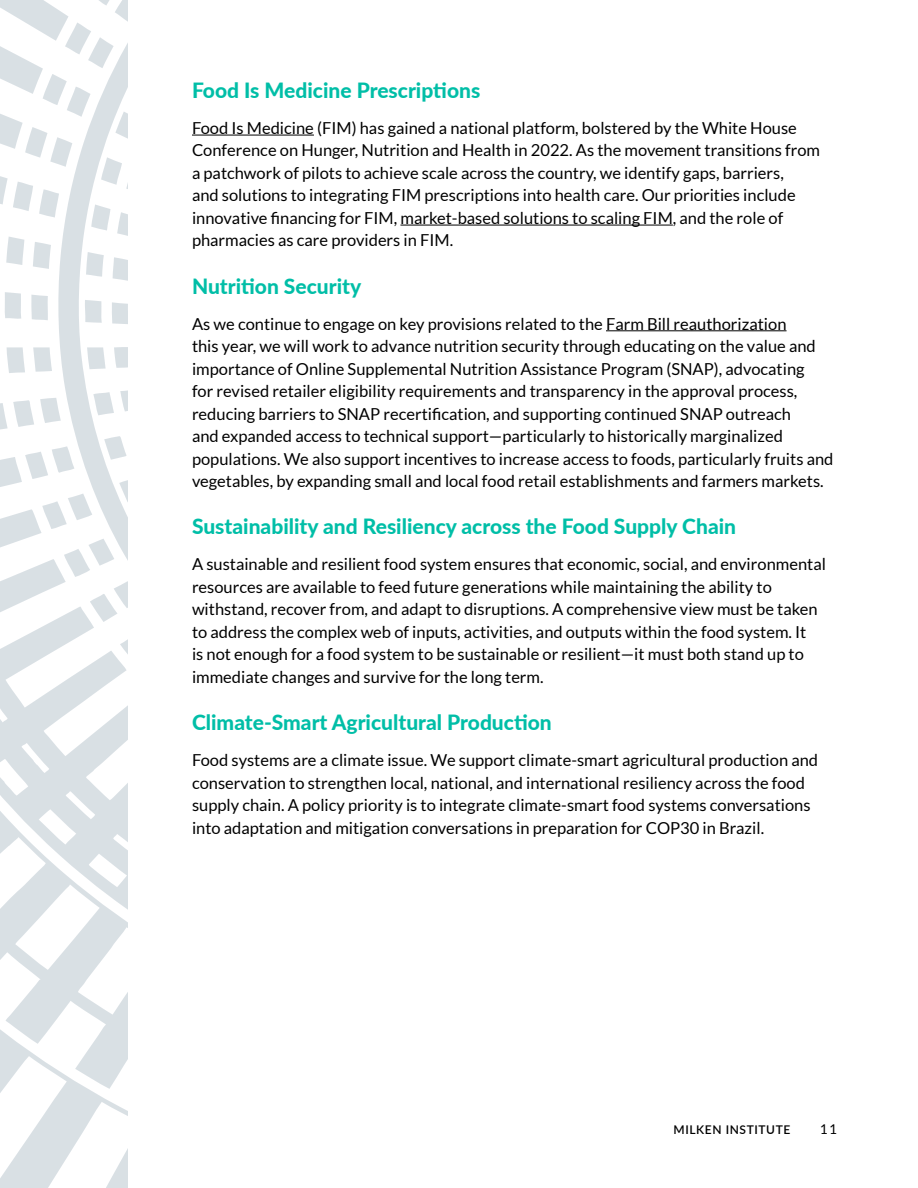
<style>
.page{position:relative;width:918px;height:1188px;background:#fff}
.page>*{position:absolute;margin:0;border:0;box-sizing:border-box;transform-origin:0 0}
.t1{font:800 21px "Lato";color:#00bea7}
.t2{font:16.5px/22.5px "Lato";color:#000}
.t3{font:13.5px "Lato";color:#000}
.t4{font:600 12px "Lato";letter-spacing:.05em;color:#000}
</style>
<div class="page">
<hr style="left:192px;top:135px;width:122px;height:1px;background:#000">
<hr style="left:400px;top:225px;width:273px;height:1px;background:#000">
<hr style="left:606px;top:330px;width:181px;height:1px;background:#000">
<svg style="left:0;top:0;width:128px;height:1188px"></svg>
<p class="t1" style="left:192px;top:75px;width:290px">Food Is Medicine Prescriptions</p>
<p class="t2" style="left:192px;top:117px;width:630px">Food Is Medicine (FIM) has gained a national platform, bolstered by the White House Conference on Hunger, Nutrition and Health in 2022. As the movement transitions from a patchwork of pilots to achieve scale across the country, we identify gaps, barriers,<br>and solutions to integrating FIM prescriptions into health care. Our priorities include innovative financing for FIM, market-based solutions to scaling FIM, and the role of pharmacies as care providers in FIM.</p>
<p class="t1" style="left:192px;top:270px;width:171px">Nutrition Security</p>
<p class="t2" style="left:192px;top:312px;width:643px">As we continue to engage on key provisions related to the Farm Bill reauthorization<br>this year, we will work to advance nutrition security through educating on the value and importance of Online Supplemental Nutrition Assistance Program (SNAP), advocating<br>for revised retailer eligibility requirements and transparency in the approval process, reducing barriers to SNAP recertification, and supporting continued SNAP outreach<br>and expanded access to technical support—particularly to historically marginalized populations. We also support incentives to increase access to foods, particularly fruits and vegetables, by expanding small and local food retail establishments and farmers markets.</p>
<p class="t1" style="left:192px;top:511px;width:546px">Sustainability and Resiliency across the Food Supply Chain</p>
<p class="t2" style="left:192px;top:553px;width:635px">A sustainable and resilient food system ensures that economic, social, and environmental resources are available to feed future generations while maintaining the ability to withstand, recover from, and adapt to disruptions. A comprehensive view must be taken to address the complex web of inputs, activities, and outputs within the food system. It<br>is not enough for a food system to be sustainable or resilient—it must both stand up to immediate changes and survive for the long term.</p>
<p class="t1" style="left:192px;top:707px;width:361px">Climate-Smart Agricultural Production</p>
<p class="t2" style="left:192px;top:749px;width:628px">Food systems are a climate issue. We support climate-smart agricultural production and conservation to strengthen local, national, and international resiliency across the food supply chain. A policy priority is to integrate climate-smart food systems conversations into adaptation and mitigation conversations in preparation for COP30 in Brazil.</p>
<p class="t4" style="left:673px;top:1121px;width:118px">MILKEN INSTITUTE</p>
<p class="t3" style="left:820px;top:1122px;width:19px">11</p>
</div>
